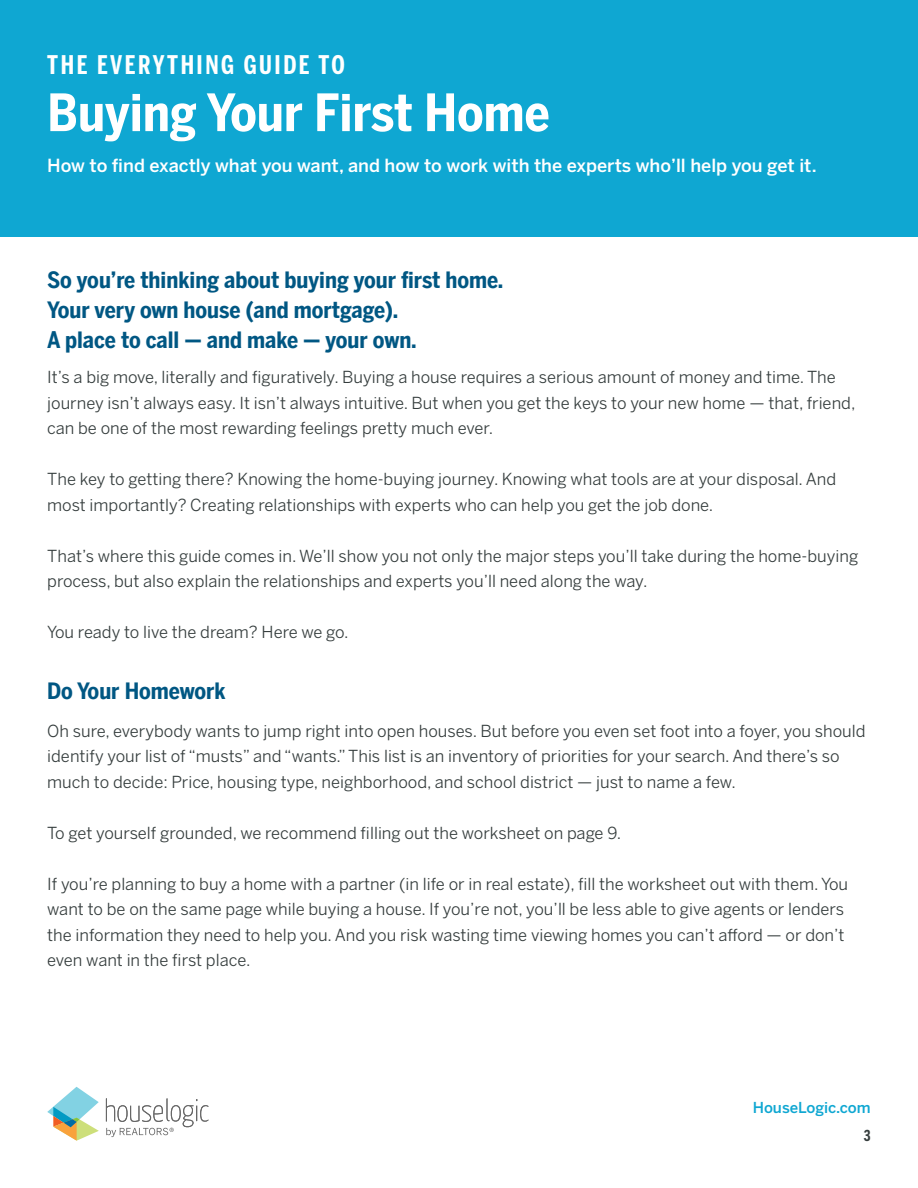
<style>
.page{position:relative;width:918px;height:1188px;background:#fff}
.page>*{position:absolute;margin:0;border:0;box-sizing:border-box;transform-origin:0 0}
.t1{font:700 51px "Benton Sans Condensed";color:#fff}
.t2{font:700 25.5px "Benton Sans Compressed";letter-spacing:.1em;color:#fff}
.t3{font:700 22.5px/30px "Benton Sans Condensed";color:#005783}
.t4{font:500 18px "Benton Sans";color:#fff}
.t5{font:16.5px/25.5px "Benton Sans";color:#353d3d}
.t6{font:500 15px "Benton Sans";color:#0fa7d2}
.t7{font:700 15px "Benton Sans Compressed";color:#353d3d}
</style>
<div class="page">
<svg style="left:47px;top:1087px;width:52px;height:54px"></svg>
<svg style="left:106px;top:1098px;width:102px;height:39px"></svg>
<div style="left:0;top:0;width:918px;height:236px;background:#0fa7d2"></div>
<h2 class="t2" style="left:47px;top:49px;width:299px">THE EVERYTHING GUIDE TO</h2>
<h1 class="t1" style="left:47px;top:75px;width:504px">Buying Your First Home</h1>
<p class="t4" style="left:47px;top:155px;width:771px">How to find exactly what you want, and how to work with the experts who’ll help you get it.</p>
<h3 class="t3" style="left:47px;top:264px;width:458px">So you’re thinking about buying your first home.<br>Your very own house (and mortgage).<br>A place to call — and make — your own.</h3>
<p class="t5" style="left:47px;top:364px;width:810px">It’s a big move, literally and figuratively. Buying a house requires a serious amount of money and time. The journey isn’t always easy. It isn’t always intuitive. But when you get the keys to your new home — that, friend, can be one of the most rewarding feelings pretty much ever.</p>
<p class="t5" style="left:47px;top:466px;width:791px">The key to getting there? Knowing the home-buying journey. Knowing what tools are at your disposal. And most importantly? Creating relationships with experts who can help you get the job done.</p>
<p class="t5" style="left:47px;top:543px;width:813px">That’s where this guide comes in. We’ll show you not only the major steps you’ll take during the home-buying process, but also explain the relationships and experts you’ll need along the way.</p>
<p class="t5" style="left:47px;top:619px;width:303px">You ready to live the dream? Here we go.</p>
<h3 class="t3" style="left:47px;top:675px;width:180px">Do Your Homework</h3>
<p class="t5" style="left:47px;top:718px;width:820px">Oh sure, everybody wants to jump right into open houses. But before you even set foot into a foyer, you should identify your list of “musts” and “wants.” This list is an inventory of priorities for your search. And there’s so much to decide: Price, housing type, neighborhood, and school district — just to name a few.</p>
<p class="t5" style="left:47px;top:820px;width:575px">To get yourself grounded, we recommend filling out the worksheet on page 9.</p>
<p class="t5" style="left:47px;top:871px;width:802px">If you’re planning to buy a home with a partner (in life or in real estate), fill the worksheet out with them. You want to be on the same page while buying a house. If you’re not, you’ll be less able to give agents or lenders the information they need to help you. And you risk wasting time viewing homes you can’t afford — or don’t even want in the first place.</p>
<p class="t6" style="left:753px;top:1099px;width:120px">HouseLogic.com</p>
<p class="t7" style="left:864px;top:1126px;width:8px">3</p>
</div>
